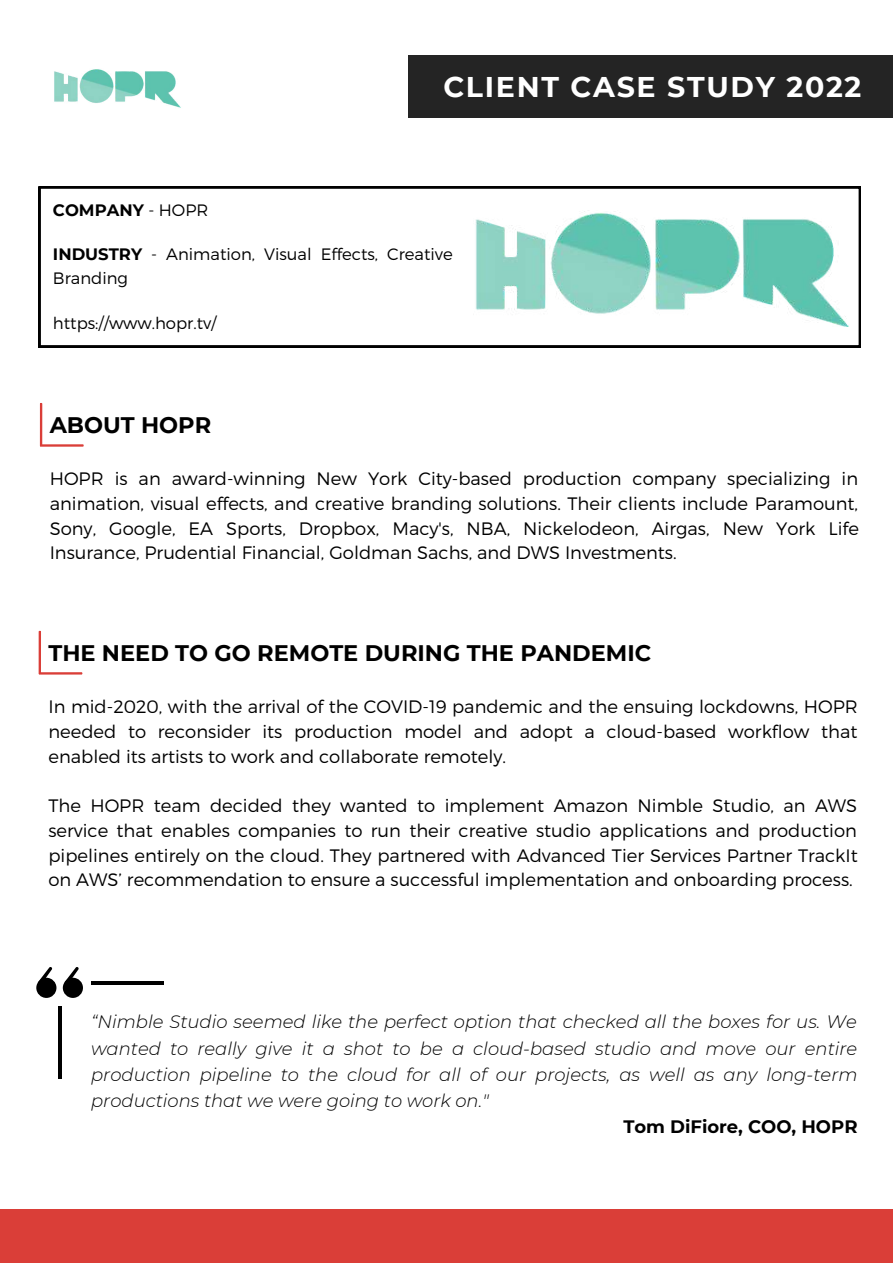
<style>
.page{position:relative;width:893px;height:1264px;background:#fff}
.page>*{position:absolute;margin:0;border:0;box-sizing:border-box;transform-origin:0 0}
.t1{font:700 28.5px "Montserrat";letter-spacing:.06em;color:#fff}
.t2{font:700 22.5px "Montserrat";color:#000}
.t3{font:300 18px/24.8px "Montserrat";color:#000;text-align:justify}
.t4{font:italic 300 18px/26.2px "Montserrat";color:#000;text-align:justify}
.t5{font:700 18px "Montserrat";color:#000}
.t6{font:300 16.5px/23.5px "Montserrat";color:#000}
.t7{font:700 16.5px "Montserrat";color:#000}
.s1{font-weight:300}
.s2{font-weight:700}
</style>
<div class="page">
<div style="left:408px;top:55px;width:484px;height:63px;background:#242424"></div>
<svg style="left:39px;top:403px;width:45px;height:44px"></svg>
<div style="left:0;top:1209px;width:892px;height:53px;background:#da3e38"></div>
<svg style="left:39px;top:186px;width:821px;height:161px"></svg>
<img style="left:54px;top:69px;width:127px;height:39px">
<img style="left:471px;top:204px;width:378px;height:123px">
<svg style="left:38px;top:630px;width:45px;height:45px"></svg>
<div style="left:63px;top:977px;width:20px;height:20px;background:#000;border-radius:50%"></div>
<svg style="left:65px;top:967px;width:14px;height:14px"></svg>
<div style="left:36px;top:977px;width:20px;height:20px;background:#000;border-radius:50%"></div>
<svg style="left:38px;top:967px;width:15px;height:15px"></svg>
<hr style="left:58px;top:1006px;width:3px;height:72px;background:#000">
<hr style="left:91px;top:981px;width:72px;height:4px;background:#000">
<h1 class="t1" style="left:443px;top:69px;width:419px">CLIENT CASE STUDY 2022</h1>
<p class="t7" style="left:53px;top:200px;width:157px">COMPANY <span class="s1">- HOPR</span></p>
<p class="t6" style="left:53px;top:241px;width:401px"><span class="s2">INDUSTRY</span> - Animation, Visual Effects, Creative<br>Branding</p>
<p class="t6" style="left:53px;top:310px;width:165px">https://www.hopr.tv/</p>
<p class="t2" style="left:50px;top:411px;width:163px">ABOUT HOPR</p>
<p class="t3" style="left:50px;top:465px;width:810px">HOPR is an award-winning New York City-based production company specializing in animation, visual effects, and creative branding solutions. Their clients include Paramount, Sony, Google, EA Sports, Dropbox, Macy's, NBA, Nickelodeon, Airgas, New York Life Insurance, Prudential Financial, Goldman Sachs, and DWS Investments.</p>
<p class="t2" style="left:48px;top:639px;width:604px">THE NEED TO GO REMOTE DURING THE PANDEMIC</p>
<p class="t3" style="left:48px;top:693px;width:810px">In mid-2020, with the arrival of the COVID-19 pandemic and the ensuing lockdowns, HOPR needed to reconsider its production model and adopt a cloud-based workflow that enabled its artists to work and collaborate remotely.</p>
<p class="t3" style="left:48px;top:792px;width:810px">The HOPR team decided they wanted to implement Amazon Nimble Studio, an AWS service that enables companies to run their creative studio applications and production pipelines entirely on the cloud. They partnered with Advanced Tier Services Partner TrackIt on AWS’ recommendation to ensure a successful implementation and onboarding process.</p>
<p class="t4" style="left:91px;top:1008px;width:767px">“Nimble Studio seemed like the perfect option that checked all the boxes for us. We wanted to really give it a shot to be a cloud-based studio and move our entire production pipeline to the cloud for all of our projects, as well as any long-term productions that we were going to work on."</p>
<p class="t5" style="left:623px;top:1115px;width:236px">Tom DiFiore, COO, HOPR</p>
</div>
